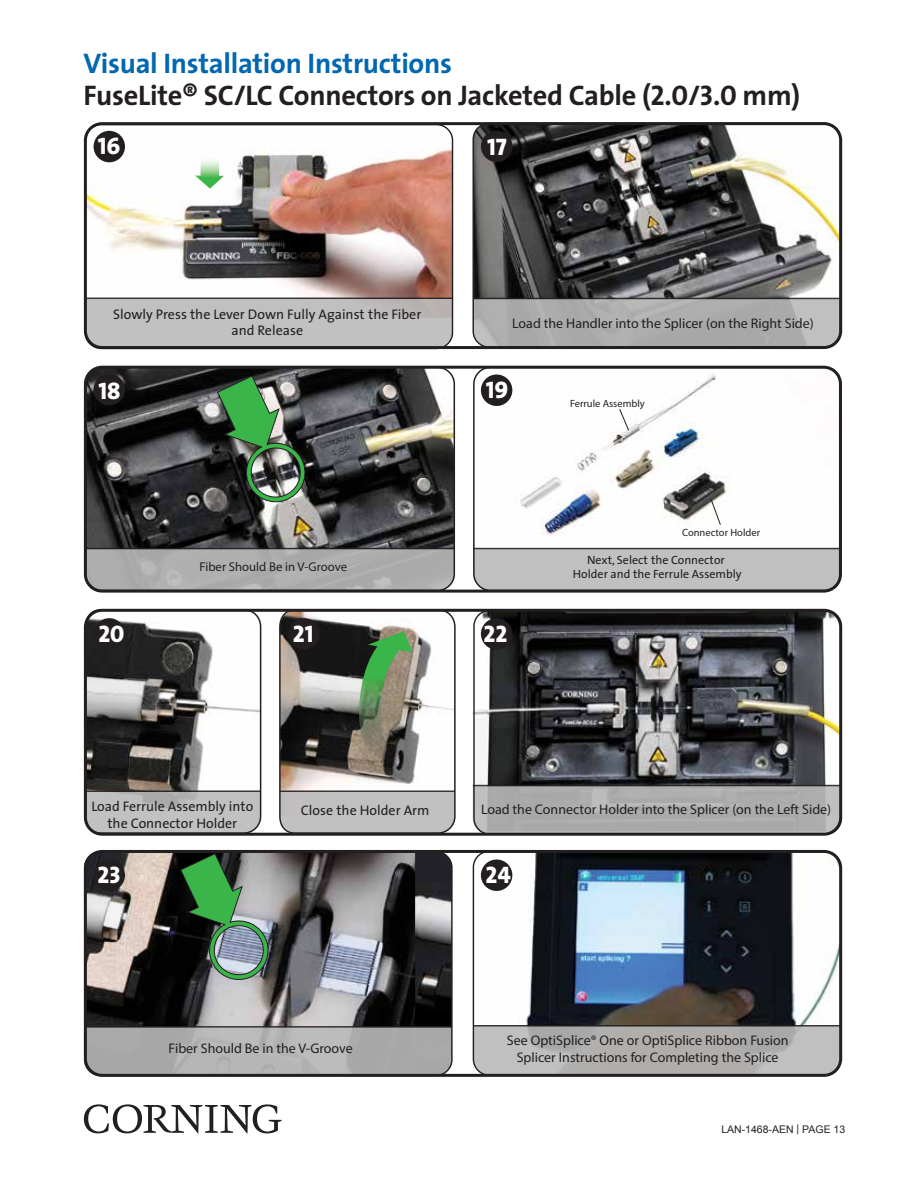
<style>
.page{position:relative;width:918px;height:1188px;background:#fff}
.page>*{position:absolute;margin:0;border:0;box-sizing:border-box;transform-origin:0 0}
.t1{font:700 28.5px/31.5px "The Sans";letter-spacing:-.01em;color:#231f20}
.t2{font:24px "The Sans Extra Bold Caps";color:#fff}
.t3{font:13.95px/16.8px "Myriad Pro";color:#231f20;text-align:center}
.t4{font:13.95px/16.8px "The Sans";color:#231f20;text-align:center}
.t5{font:12.75px "Myriad Pro";color:#231f20}
.t6{font:12px/14.4px "The Sans";color:#231f20;text-align:center}
.t7{font:10.5px "Myriad Pro";color:#231f20}
.t8{font:10.5px "Arial";color:#231f20}
.s1{color:#0067b1}
.s2{font-family:"The Sans Bold Caps";font-weight:400}
</style>
<div class="page">
<img style="left:473px;top:367px;width:365px;height:181px">
<div style="left:473px;top:548px;width:365px;height:41px;background:#c0c0c0"></div>
<img style="left:87px;top:367px;width:368px;height:181px">
<svg style="left:88px;top:548px;width:367px;height:41px;background:#a8a8a8"></svg>
<img style="left:88px;top:126px;width:365px;height:172px">
<svg style="left:87px;top:298px;width:366px;height:50px;background:#bcbbbb"></svg>
<svg style="left:195px;top:155px;width:29px;height:34px"></svg>
<img style="left:475px;top:610px;width:364px;height:175px">
<svg style="left:473px;top:785px;width:365px;height:47px;background:#a8a8a9"></svg>
<div style="left:84px;top:366px;width:758px;height:227px;border:3px solid #231f20;border-radius:17px"></div>
<img style="left:473px;top:126px;width:365px;height:172px">
<svg style="left:473px;top:298px;width:366px;height:48px;background:#aaa"></svg>
<div style="left:84px;top:122px;width:758px;height:227px;border:3px solid #231f20;border-radius:17px"></div>
<img style="left:473px;top:853px;width:368px;height:172px">
<svg style="left:473px;top:1025px;width:365px;height:48px;background:#afaead"></svg>
<img style="left:85px;top:854px;width:330px;height:172px">
<img style="left:415px;top:854px;width:36px;height:172px">
<svg style="left:85px;top:1026px;width:366px;height:47px;background:#aaa"></svg>
<svg style="left:180px;top:854px;width:92px;height:131px;background:#5b7b65"></svg>
<div style="left:94px;top:131px;width:31px;height:31px;background:#231f20;border-radius:50%"></div>
<div style="left:481px;top:131px;width:31px;height:31px;background:#231f20;border-radius:50%"></div>
<div style="left:94px;top:374px;width:31px;height:31px;background:#231f20;border-radius:50%"></div>
<div style="left:481px;top:375px;width:31px;height:31px;background:#231f20;border-radius:50%"></div>
<div style="left:481px;top:618px;width:31px;height:32px;background:#231f20;border-radius:50%"></div>
<svg style="left:84px;top:609px;width:178px;height:223px"></svg>
<div style="left:94px;top:618px;width:31px;height:32px;background:#231f20;border-radius:50%"></div>
<div style="left:94px;top:860px;width:31px;height:31px;background:#231f20;border-radius:50%"></div>
<div style="left:481px;top:859px;width:31px;height:32px;background:#231f20;border-radius:50%"></div>
<svg style="left:84px;top:1104px;width:198px;height:30px"></svg>
<svg style="left:619px;top:408px;width:11px;height:23px"></svg>
<svg style="left:710px;top:498px;width:11px;height:28px"></svg>
<div style="left:84px;top:850px;width:758px;height:227px;border:3px solid #231f20;border-radius:17px"></div>
<svg style="left:279px;top:613px;width:177px;height:219px"></svg>
<div style="left:84px;top:609px;width:758px;height:227px;border:3px solid #231f20;border-radius:17px"></div>
<svg style="left:217px;top:375px;width:92px;height:132px;background:#4f6d53"></svg>
<h1 class="t1" style="left:84px;top:47px;width:718px"><span class="s1">Visual Installation Instructions<br></span>FuseLite® SC/LC Connectors on Jacketed Cable (<span class="s2">2</span>.<span class="s2">0</span>/<span class="s2">3</span>.<span class="s2">0</span> mm)</h1>
<h2 class="t2" style="left:98px;top:126px;width:24px">16</h2>
<h2 class="t2" style="left:487px;top:126px;width:21px">17</h2>
<p class="t4" style="left:113px;top:305px;width:310px">Slowly Press the Lever Down Fully Against the Fiber and Release</p>
<p class="t3" style="left:512px;top:315px;width:303px">Load the Handler into the Splicer (on the Right Side)</p>
<h2 class="t2" style="left:98px;top:371px;width:24px">18</h2>
<h2 class="t2" style="left:486px;top:370px;width:24px">19</h2>
<h2 class="t2" style="left:98px;top:614px;width:28px">20</h2>
<p class="t5" style="left:200px;top:559px;width:149px">Fiber Should Be in V-Groove</p>
<h2 class="t2" style="left:293px;top:614px;width:22px">21</h2>
<h2 class="t2" style="left:484px;top:614px;width:25px">22</h2>
<p class="t7" style="left:570px;top:397px;width:76px">Ferrule Assembly</p>
<p class="t7" style="left:682px;top:526px;width:80px">Connector Holder</p>
<p class="t6" style="left:573px;top:552px;width:170px">Next, Select the Connector<br>Holder and the Ferrule Assembly</p>
<p class="t4" style="left:91px;top:797px;width:163px">Load Ferrule Assembly into the Connector Holder</p>
<p class="t4" style="left:301px;top:801px;width:130px">Close the Holder Arm</p>
<p class="t3" style="left:481px;top:801px;width:352px">Load the Connector Holder into the Splicer (on the Left Side)</p>
<h2 class="t2" style="left:98px;top:855px;width:24px">23</h2>
<h2 class="t2" style="left:485px;top:855px;width:27px">24</h2>
<p class="t3" style="left:169px;top:1040px;width:186px">Fiber Should Be in the V-Groove</p>
<p class="t3" style="left:507px;top:1032px;width:283px">See OptiSplice® One or OptiSplice Ribbon Fusion<br>Splicer Instructions for Completing the Splice</p>
<p class="t8" style="left:721px;top:1123px;width:125px">LAN-1468-AEN | PAGE 13</p>
</div>
